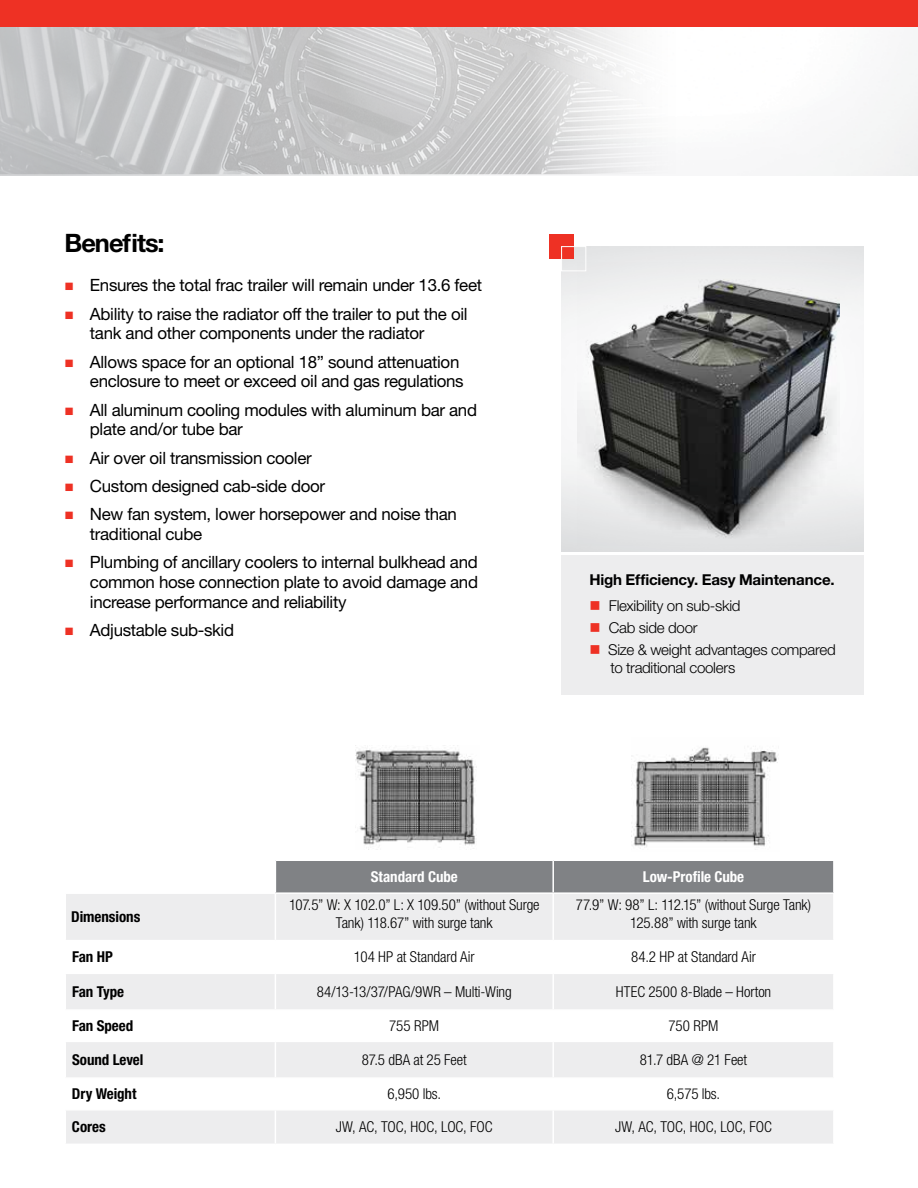
<style>
.page{position:relative;width:918px;height:1188px;background:#fff}
.page>*{position:absolute;margin:0;border:0;box-sizing:border-box;transform-origin:0 0}
.t1{font:700 25.35px "Helvetica Neue LT Std";letter-spacing:-.04em;color:#000}
.t2{font:16.95px/28.2px "Helvetica Neue LT Std";letter-spacing:-.02em;color:#000}
.t3{font:300 condensed 15px/18px "Helvetica Neue LT Std";letter-spacing:-.01em;color:#000;text-align:center}
.t4{font:300 15px/18px "Helvetica Neue LT Std";letter-spacing:-.02em;color:#000}
.t5{font:700 condensed 15px "Helvetica Neue LT Std";letter-spacing:-.005em;color:#000}
.t6{font:700 15px "Helvetica Neue LT Std";letter-spacing:-.01em;color:#000}
.t7{font:700 condensed 15px "Helvetica Neue LT Std";letter-spacing:-.005em;color:#fff}
.s1{color:#ee3124}
</style>
<div class="page">
<img style="left:0;top:27px;width:918px;height:148px">
<div style="left:0;top:0;width:918px;height:27px;background:#ee3124"></div>
<div style="left:276px;top:861px;width:557px;height:31px;background:#808285"></div>
<div style="left:66px;top:894px;width:767px;height:250px;background:#ededee"></div>
<svg style="left:66px;top:941px;width:767px;height:168px"></svg>
<hr style="left:552px;top:861px;width:2px;height:31px;background:#fff">
<hr style="left:275px;top:941px;width:1px;height:32px;background:#fff">
<hr style="left:552px;top:941px;width:2px;height:32px;background:#fff">
<hr style="left:275px;top:1011px;width:1px;height:30px;background:#fff">
<hr style="left:552px;top:1011px;width:2px;height:30px;background:#fff">
<hr style="left:275px;top:1079px;width:1px;height:30px;background:#fff">
<hr style="left:552px;top:1079px;width:2px;height:30px;background:#fff">
<hr style="left:275px;top:894px;width:1px;height:46px;background:#fff">
<hr style="left:552px;top:894px;width:2px;height:46px;background:#fff">
<hr style="left:65px;top:940px;width:210px;height:1px;background:#fff">
<hr style="left:275px;top:940px;width:278px;height:1px;background:#fff">
<hr style="left:553px;top:940px;width:282px;height:1px;background:#fff">
<hr style="left:65px;top:973px;width:210px;height:1px;background:#fff">
<hr style="left:275px;top:973px;width:278px;height:1px;background:#fff">
<hr style="left:553px;top:973px;width:282px;height:1px;background:#fff">
<hr style="left:275px;top:974px;width:1px;height:35px;background:#fff">
<hr style="left:552px;top:974px;width:2px;height:35px;background:#fff">
<hr style="left:65px;top:1009px;width:210px;height:2px;background:#fff">
<hr style="left:275px;top:1009px;width:278px;height:2px;background:#fff">
<hr style="left:553px;top:1009px;width:282px;height:2px;background:#fff">
<hr style="left:65px;top:1041px;width:210px;height:1px;background:#fff">
<hr style="left:275px;top:1041px;width:278px;height:1px;background:#fff">
<hr style="left:553px;top:1041px;width:282px;height:1px;background:#fff">
<hr style="left:275px;top:1042px;width:1px;height:35px;background:#fff">
<hr style="left:552px;top:1042px;width:2px;height:35px;background:#fff">
<hr style="left:65px;top:1077px;width:210px;height:2px;background:#fff">
<hr style="left:275px;top:1077px;width:278px;height:2px;background:#fff">
<hr style="left:553px;top:1077px;width:282px;height:2px;background:#fff">
<hr style="left:65px;top:1109px;width:210px;height:2px;background:#fff">
<hr style="left:275px;top:1109px;width:278px;height:2px;background:#fff">
<hr style="left:553px;top:1109px;width:282px;height:2px;background:#fff">
<hr style="left:275px;top:1111px;width:1px;height:33px;background:#fff">
<hr style="left:552px;top:1111px;width:2px;height:33px;background:#fff">
<img style="left:632px;top:747px;width:147px;height:102px">
<img style="left:356px;top:749px;width:121px;height:100px">
<img style="left:561px;top:247px;width:303px;height:305px">
<div style="left:549px;top:234px;width:25px;height:25px;background:#ee3124"></div>
<div style="left:561px;top:246px;width:25px;height:25px;border:1px solid #fff"></div>
<div style="left:561px;top:555px;width:303px;height:140px;background:#ededee"></div>
<img style="left:577px;top:262px;width:262px;height:284px">
<h1 class="t1" style="left:65px;top:227px;width:102px">Benefits:</h1>
<p class="t2" style="left:90px;top:271px;width:394px">Ensures the total frac trailer will remain under 13.6 feet<br>Ability to raise the radiator off the trailer to put the oil</p>
<p class="t2" style="left:90px;top:319px;width:371px">tank and other components under the radiator<br>Allows space for an optional 18” sound attenuation</p>
<p class="t2" style="left:90px;top:367px;width:389px">enclosure to meet or exceed oil and gas regulations<br>All aluminum cooling modules with aluminum bar and</p>
<p class="t2" style="left:90px;top:415px;width:368px">plate and/or tube bar<br>Air over oil transmission cooler<br>Custom designed cab-side door<br>New fan system, lower horsepower and noise than</p>
<p class="t2" style="left:90px;top:519px;width:389px">traditional cube<br>Plumbing of ancillary coolers to internal bulkhead and</p>
<p class="t2" style="left:90px;top:572px;width:390px;line-height:19.8px">common hose connection plate to avoid damage and increase performance and reliability</p>
<p class="t2" style="left:90px;top:615px;width:146px">Adjustable sub-skid</p>
<p class="t6" style="left:589px;top:571px;width:247px">High Efficiency. Easy Maintenance.</p>
<p class="t4" style="left:589px;top:597px;width:153px"><span class="s1">■</span> Flexibility on sub-skid</p>
<p class="t4" style="left:589px;top:619px;width:110px"><span class="s1">■</span> Cab side door</p>
<p class="t4" style="left:611px;top:640px;width:227px;text-indent:-21px"><span class="s1">■</span> Size &amp; weight advantages compared to traditional coolers</p>
<p class="t5" style="left:71px;top:908px;width:71px">Dimensions</p>
<p class="t7" style="left:371px;top:868px;width:89px">Standard Cube</p>
<p class="t7" style="left:643px;top:868px;width:103px">Low-Profile Cube</p>
<p class="t3" style="left:289px;top:895px;width:252px">107.5” W: X 102.0” L: X 109.50” (without Surge<br>Tank) 118.67” with surge tank</p>
<p class="t3" style="left:576px;top:895px;width:237px">77.9” W: 98” L: 112.15” (without Surge Tank)<br>125.88” with surge tank</p>
<p class="t5" style="left:72px;top:948px;width:42px">Fan HP</p>
<p class="t3" style="left:354px;top:948px;width:122px">104 HP at Standard Air</p>
<p class="t3" style="left:631px;top:948px;width:126px">84.2 HP at Standard Air</p>
<p class="t5" style="left:72px;top:983px;width:54px">Fan Type</p>
<p class="t3" style="left:317px;top:983px;width:196px">84/13-13/37/PAG/9WR – Multi-Wing</p>
<p class="t3" style="left:616px;top:983px;width:157px">HTEC 2500 8-Blade – Horton</p>
<p class="t5" style="left:72px;top:1017px;width:63px">Fan Speed</p>
<p class="t3" style="left:389px;top:1017px;width:51px">755 RPM</p>
<p class="t3" style="left:669px;top:1017px;width:51px">750 RPM</p>
<p class="t5" style="left:72px;top:1051px;width:73px">Sound Level</p>
<p class="t3" style="left:362px;top:1051px;width:106px">87.5 dBA at 25 Feet</p>
<p class="t3" style="left:640px;top:1051px;width:109px">81.7 dBA @ 21 Feet</p>
<p class="t5" style="left:72px;top:1085px;width:66px">Dry Weight</p>
<p class="t3" style="left:387px;top:1085px;width:55px">6,950 lbs.</p>
<p class="t3" style="left:667px;top:1085px;width:55px">6,575 lbs.</p>
<p class="t5" style="left:72px;top:1118px;width:35px">Cores</p>
<p class="t3" style="left:336px;top:1118px;width:158px">JW, AC, TOC, HOC, LOC, FOC</p>
<p class="t3" style="left:615px;top:1118px;width:158px">JW, AC, TOC, HOC, LOC, FOC</p>
</div>
